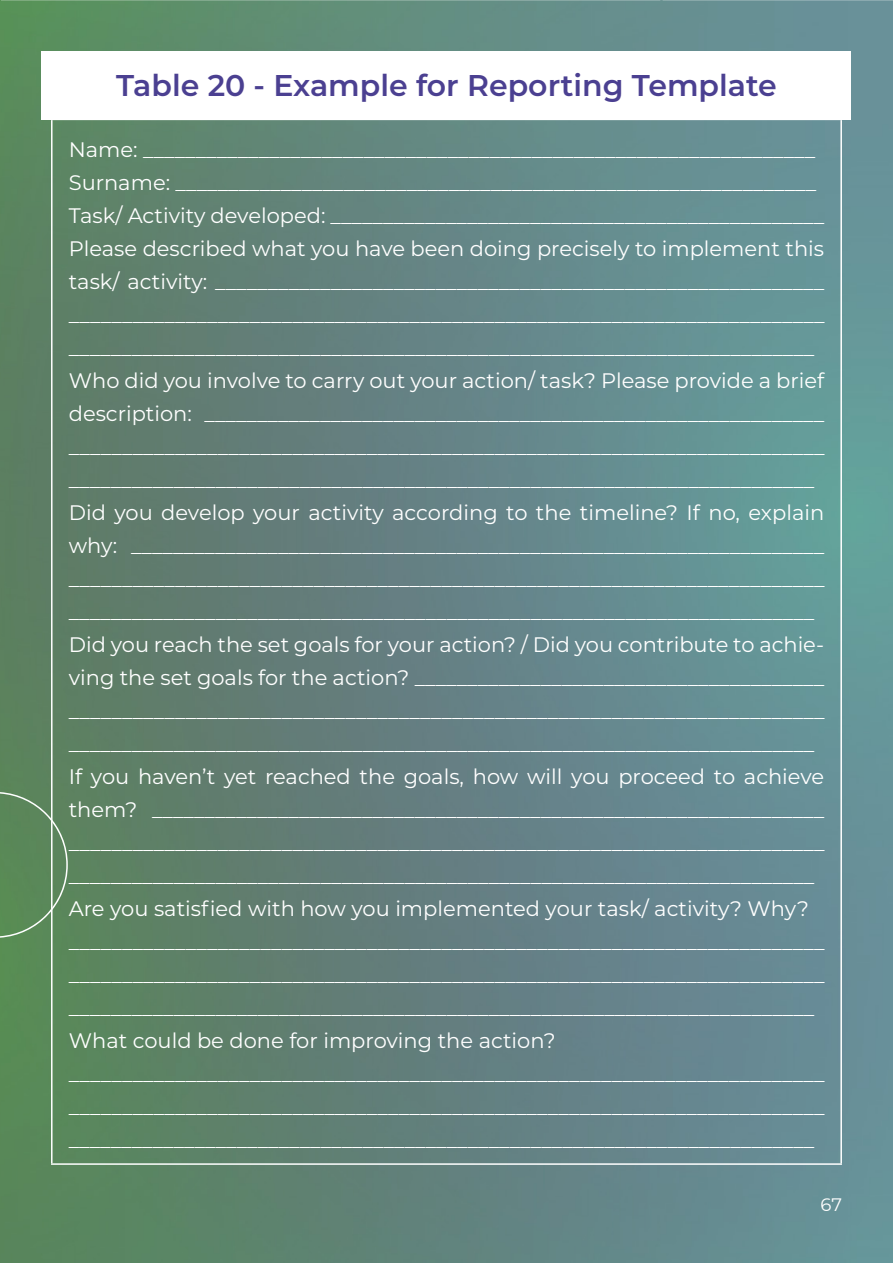
<style>
.page{position:relative;width:893px;height:1263px;background:#fff}
.page>*{position:absolute;margin:0;border:0;box-sizing:border-box;transform-origin:0 0}
.t1{font:600 30px "Montserrat";color:#4b4091}
.t2{font:21px/33px "Montserrat";color:#fff}
.t3{font:18px "Montserrat Alternates";color:#fff}
</style>
<div class="page">
<img style="left:0;top:696px;width:660px;height:567px">
<img style="left:660px;top:0;width:233px;height:1263px">
<img style="left:0;top:0;width:663px;height:696px">
<div style="left:753px;top:901px;width:50px;height:85px;background:#678b94"></div>
<div style="left:690px;top:432px;width:68px;height:114px;background:#659797"></div>
<div style="left:42px;top:51px;width:809px;height:69px;background:#fff"></div>
<hr style="left:51px;top:120px;width:2px;height:1043px;background:#fff">
<hr style="left:840px;top:120px;width:2px;height:1043px;background:#fff">
<hr style="left:51px;top:1163px;width:791px;height:2px;background:#fff">
<h1 class="t1" style="left:116px;top:64px;width:662px">Table 20 - Example for Reporting Template</h1>
<p class="t2" style="left:69px;top:132px;width:757px">Name: ________________________________________________________________ Surname: _____________________________________________________________ Task/ Activity developed: _______________________________________________ Please described what you have been doing precisely to implement this task/ activity: __________________________________________________________ _______________________________________________________________________ _______________________________________________________________________ Who did you involve to carry out your action/ task? Please provide a brief description: ___________________________________________________________ _______________________________________________________________________ _______________________________________________________________________ Did you develop your activity according to the timeline? If no, explain why: __________________________________________________________________ _______________________________________________________________________ _______________________________________________________________________ Did you reach the set goals for your action? / Did you contribute to achie&shy;ving the set goals for the action? _______________________________________ _______________________________________________________________________ _______________________________________________________________________ If you haven’t yet reached the goals, how will you proceed to achieve them? ________________________________________________________________ _______________________________________________________________________ _______________________________________________________________________ Are you satisfied with how you implemented your task/ activity? Why? _______________________________________________________________________ _______________________________________________________________________ _______________________________________________________________________ What could be done for improving the action? _______________________________________________________________________ _______________________________________________________________________ _______________________________________________________________________</p>
<p class="t3" style="left:820px;top:1192px;width:23px">67</p>
</div>
